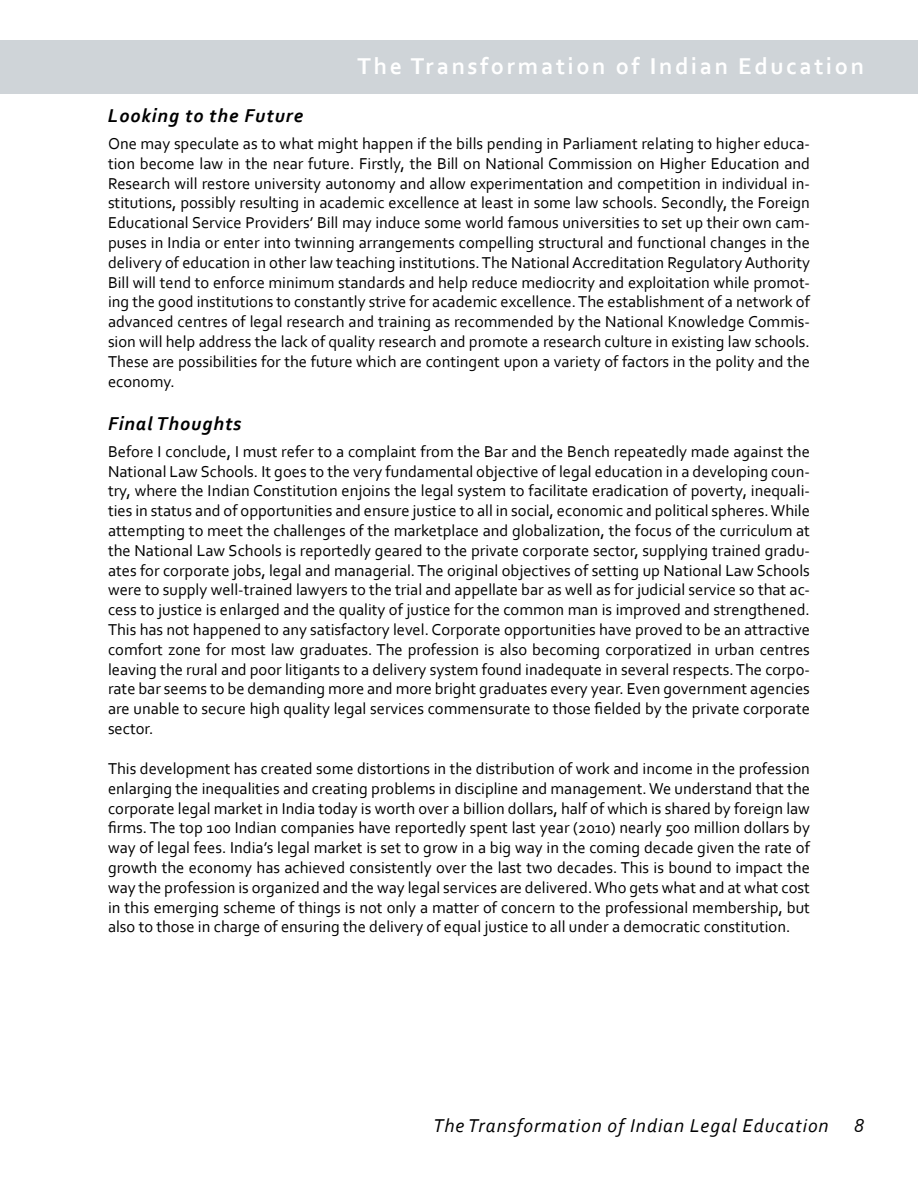
<style>
.page{position:relative;width:918px;height:1188px;background:#fff}
.page>*{position:absolute;margin:0;border:0;box-sizing:border-box;transform-origin:0 0}
.t1{font:700 24px "Corbel";letter-spacing:.11em;color:#fff}
.t2{font:italic 19.5px "Corbel";letter-spacing:.05em;color:#000}
.t3{font:italic 700 19.5px "Corbel";letter-spacing:.05em;color:#000}
.t4{font:16.5px/19.8px "Corbel";color:#000;text-align:justify}
</style>
<div class="page">
<div style="left:0;top:40px;width:918px;height:54px;background:#cfd4d8"></div>
<h1 class="t1" style="left:358px;top:51px;width:508px">The Transformation of Indian Education</h1>
<p class="t3" style="left:108px;top:104px;width:197px">Looking to the Future</p>
<p class="t4" style="left:108px;top:133px;width:704px">One may speculate as to what might happen if the bills pending in Parliament relating to higher educa&shy;tion become law in the near future. Firstly, the Bill on National Commission on Higher Education and Research will restore university autonomy and allow experimentation and competition in individual in&shy;stitutions, possibly resulting in academic excellence at least in some law schools. Secondly, the Foreign Educational Service Providers’ Bill may induce some world famous universities to set up their own cam&shy;puses in India or enter into twinning arrangements compelling structural and functional changes in the delivery of education in other law teaching institutions. The National Accreditation Regulatory Authority Bill will tend to enforce minimum standards and help reduce mediocrity and exploitation while promot&shy;ing the good institutions to constantly strive for academic excellence. The establishment of a network of advanced centres of legal research and training as recommended by the National Knowledge Commis&shy;sion will help address the lack of quality research and promote a research culture in existing law schools.<br>These are possibilities for the future which are contingent upon a variety of factors in the polity and the economy.</p>
<p class="t3" style="left:108px;top:412px;width:135px">Final Thoughts</p>
<p class="t4" style="left:108px;top:441px;width:704px">Before I conclude, I must refer to a complaint from the Bar and the Bench repeatedly made against the National Law Schools. It goes to the very fundamental objective of legal education in a developing coun&shy;try, where the Indian Constitution enjoins the legal system to facilitate eradication of poverty, inequali&shy;ties in status and of opportunities and ensure justice to all in social, economic and political spheres. While attempting to meet the challenges of the marketplace and globalization, the focus of the curriculum at the National Law Schools is reportedly geared to the private corporate sector, supplying trained gradu&shy;ates for corporate jobs, legal and managerial. The original objectives of setting up National Law Schools were to supply well-trained lawyers to the trial and appellate bar as well as for judicial service so that ac&shy;cess to justice is enlarged and the quality of justice for the common man is improved and strengthened.<br>This has not happened to any satisfactory level. Corporate opportunities have proved to be an attractive comfort zone for most law graduates. The profession is also becoming corporatized in urban centres leaving the rural and poor litigants to a delivery system found inadequate in several respects. The corpo&shy;rate bar seems to be demanding more and more bright graduates every year. Even government agencies are unable to secure high quality legal services commensurate to those fielded by the private corporate sector.</p>
<p class="t4" style="left:108px;top:758px;width:704px">This development has created some distortions in the distribution of work and income in the profession enlarging the inequalities and creating problems in discipline and management. We understand that the corporate legal market in India today is worth over a billion dollars, half of which is shared by foreign law firms. The top 100 Indian companies have reportedly spent last year (2010) nearly 500 million dollars by way of legal fees. India’s legal market is set to grow in a big way in the coming decade given the rate of growth the economy has achieved consistently over the last two decades. This is bound to impact the way the profession is organized and the way legal services are delivered. Who gets what and at what cost in this emerging scheme of things is not only a matter of concern to the professional membership, but also to those in charge of ensuring the delivery of equal justice to all under a democratic constitution.</p>
<p class="t2" style="left:433px;top:1114px;width:397px">The Transformation of Indian Legal Education</p>
<p class="t2" style="left:854px;top:1114px;width:11px">8</p>
</div>
